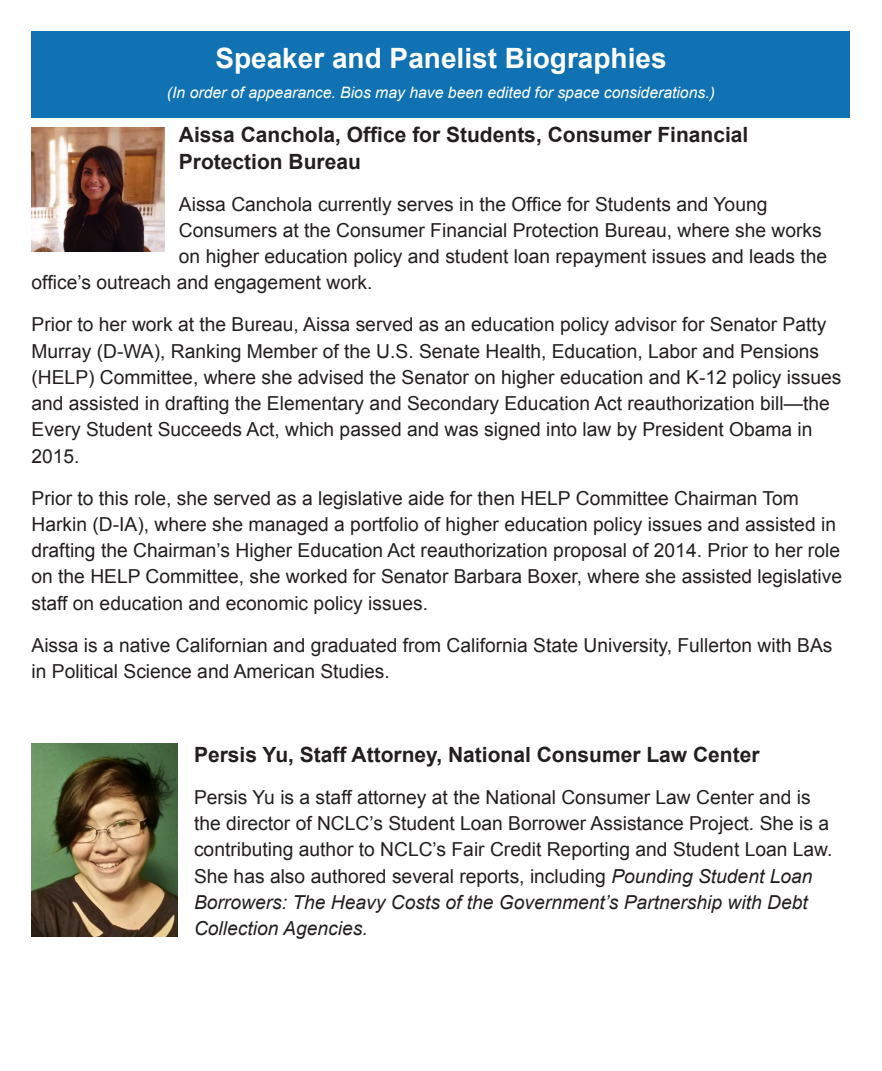
<style>
.page{position:relative;width:882px;height:1071px;background:#fff}
.page>*{position:absolute;margin:0;border:0;box-sizing:border-box;transform-origin:0 0}
.superbold_centered{font:700 28px "Arial";color:#fff}
.bold_text{font:700 21px/26.2px "Arial";color:#231f20}
.bold_text-2{font:19.25px/26.2px "Arial";color:#231f20}
.text{font:italic 15.75px "Arial";color:#fff}
.s1{font-style:italic}
</style>
<div class="page">
<div style="left:32px;top:32px;width:818px;height:86px;background:#1072b3"></div>
<img style="left:32px;top:127px;width:132px;height:124px">
<img style="left:32px;top:743px;width:145px;height:193px">
<p class="superbold_centered" style="left:215px;top:39px;width:453px">Speaker and Panelist Biographies</p>
<p class="text" style="left:167px;top:83px;width:550px">(In order of appearance. Bios may have been edited for space considerations.)</p>
<p class="bold_text" style="left:179px;top:123px;width:571px">Aissa Canchola, Office for Students, Consumer Financial<br>Protection Bureau</p>
<p class="bold_text-2" style="left:179px;top:191px;width:590px">Aissa Canchola currently serves in the Office for Students and Young</p>
<p class="bold_text-2" style="left:179px;top:217px;width:644px">Consumers at the Consumer Financial Protection Bureau, where she works</p>
<p class="bold_text-2" style="left:179px;top:244px;width:650px">on higher education policy and student loan repayment issues and leads the</p>
<p class="bold_text-2" style="left:32px;top:270px;width:342px">office’s outreach and engagement work.</p>
<p class="bold_text-2" style="left:32px;top:312px;width:811px">Prior to her work at the Bureau, Aissa served as an education policy advisor for Senator Patty Murray (D-WA), Ranking Member of the U.S. Senate Health, Education, Labor and Pensions (HELP) Committee, where she advised the Senator on higher education and K-12 policy issues and assisted in drafting the Elementary and Secondary Education Act reauthorization bill<span class="s1">—</span>the Every Student Succeeds Act, which passed and was signed into law by President Obama in 2015.</p>
<p class="bold_text-2" style="left:32px;top:485px;width:812px">Prior to this role, she served as a legislative aide for then HELP Committee Chairman Tom Harkin (D-IA), where she managed a portfolio of higher education policy issues and assisted in drafting the Chairman’s Higher Education Act reauthorization proposal of 2014. Prior to her role on the HELP Committee, she worked for Senator Barbara Boxer, where she assisted legislative staff on education and economic policy issues.</p>
<p class="bold_text-2" style="left:32px;top:632px;width:803px">Aissa is a native Californian and graduated from California State University, Fullerton with BAs in Political Science and American Studies.</p>
<p class="bold_text" style="left:194px;top:742px;width:567px">Persis Yu, Staff Attorney, National Consumer Law Center</p>
<p class="bold_text-2" style="left:194px;top:784px;width:640px">Persis Yu is a staff attorney at the National Consumer Law Center and is the director of NCLC’s Student Loan Borrower Assistance Project. She is a contributing author to NCLC’s Fair Credit Reporting and Student Loan Law.<br>She has also authored several reports, including <span class="s1">Pounding Student Loan Borrowers: The Heavy Costs of the Government’s Partnership with Debt Collection Agencies.</span></p>
</div>
